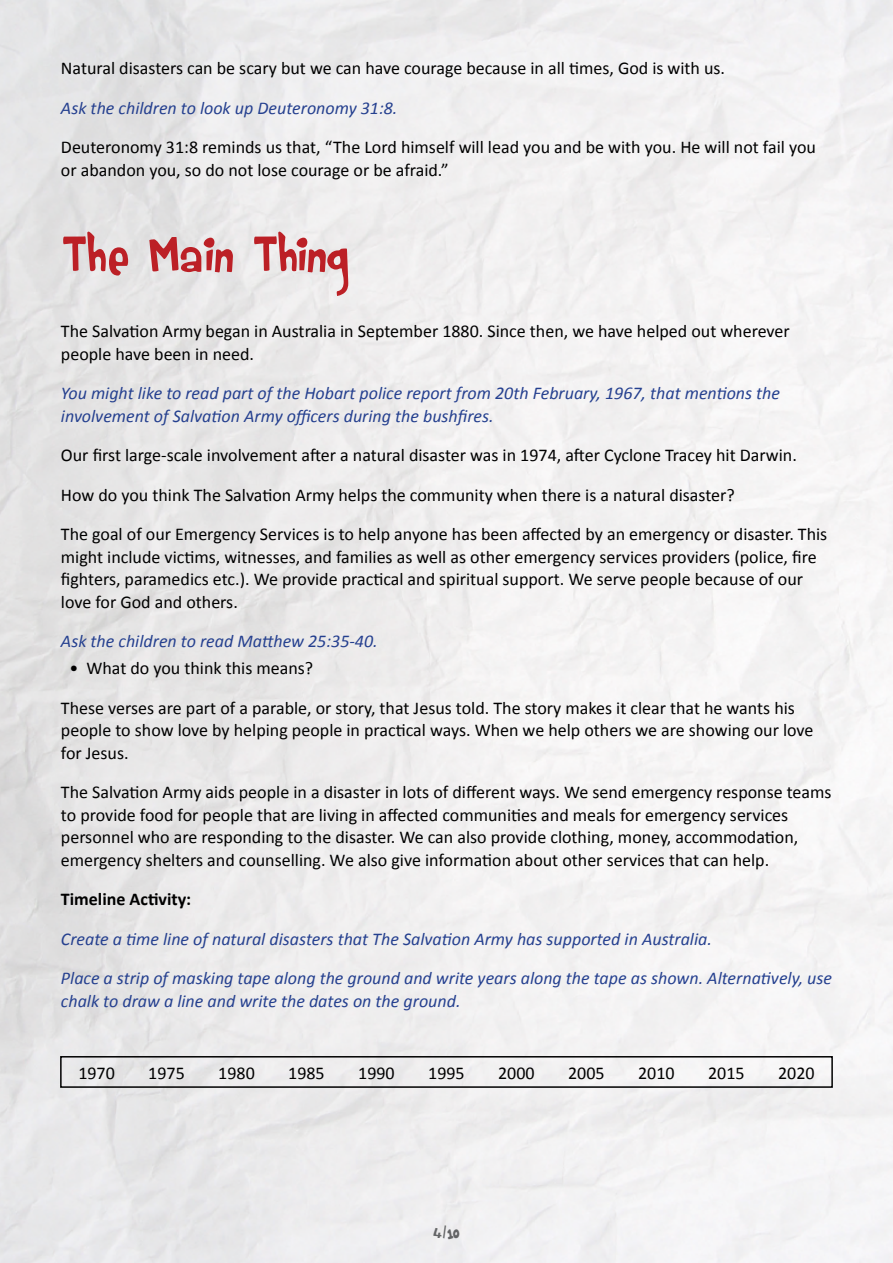
<style>
.page{position:relative;width:893px;height:1263px;background:#fff}
.page>*{position:absolute;margin:0;border:0;box-sizing:border-box;transform-origin:0 0}
.t1{font:54px "DK Rumpelstiltskin";letter-spacing:-.05em;color:#bc2026}
.t2{font:18px/22.5px "Calibri";color:#000}
.t3{font:italic 18px/22.5px "Calibri";color:#25408f}
.t4{font:700 18px "Calibri";color:#000}
.t5{font:18px "DK Rumpelstiltskin";color:#636466}
</style>
<div class="page">
<div style="left:60px;top:1056px;width:773px;height:32px;border:2px solid #000"></div>
<p class="t2" style="left:61px;top:57px;width:666px">Natural disasters can be scary but we can have courage because in all times, God is with us.</p>
<p class="t3" style="left:61px;top:96px;width:338px">Ask the children to look up Deuteronomy 31:8.</p>
<p class="t2" style="left:61px;top:136px;width:756px">Deuteronomy 31:8 reminds us that, “The Lord himself will lead you and be with you. He will not fail you or abandon you, so do not lose courage or be afraid.”</p>
<h1 class="t1" style="left:61px;top:220px;width:291px">The Main Thing</h1>
<p class="t2" style="left:61px;top:320px;width:730px">The Salvation Army began in Australia in September 1880. Since then, we have helped out wherever people have been in need.</p>
<p class="t3" style="left:61px;top:381px;width:721px">You might like to read part of the Hobart police report from 20th February, 1967, that mentions the involvement of Salvation Army officers during the bushfires.</p>
<p class="t2" style="left:61px;top:436px;width:768px;line-height:39.5px">Our first large-scale involvement after a natural disaster was in 1974, after Cyclone Tracey hit Darwin.<br>How do you think The Salvation Army helps the community when there is a natural disaster?<br>The goal of our Emergency Services is to help anyone has been affected by an emergency or disaster. This</p>
<p class="t2" style="left:61px;top:546px;width:757px">might include victims, witnesses, and families as well as other emergency services providers (police, fire fighters, paramedics etc.). We provide practical and spiritual support. We serve people because of our love for God and others.</p>
<p class="t3" style="left:61px;top:629px;width:318px">Ask the children to read Matthew 25:35-40.</p>
<p class="t2" style="left:61px;top:648px;width:735px;line-height:39.5px;text-indent:8px">• What do you think this means?<br>These verses are part of a parable, or story, that Jesus told. The story makes it clear that he wants his</p>
<p class="t2" style="left:61px;top:719px;width:754px">people to show love by helping people in practical ways. When we help others we are showing our love for Jesus.</p>
<p class="t2" style="left:61px;top:781px;width:772px">The Salvation Army aids people in a disaster in lots of different ways. We send emergency response teams to provide food for people that are living in affected communities and meals for emergency services personnel who are responding to the disaster. We can also provide clothing, money, accommodation, emergency shelters and counselling. We also give information about other services that can help.</p>
<p class="t4" style="left:61px;top:888px;width:132px">Timeline Activity:</p>
<p class="t3" style="left:61px;top:918px;width:773px;line-height:39.5px">Create a time line of natural disasters that The Salvation Army has supported in Australia.<br>Place a strip of masking tape along the ground and write years along the tape as shown. Alternatively, use</p>
<p class="t3" style="left:61px;top:989px;width:401px">chalk to draw a line and write the dates on the ground.</p>
<p class="t2" style="left:78px;top:1061px;width:38px">1970</p>
<p class="t2" style="left:148px;top:1061px;width:38px">1975</p>
<p class="t2" style="left:218px;top:1061px;width:38px">1980</p>
<p class="t2" style="left:288px;top:1061px;width:38px">1985</p>
<p class="t2" style="left:358px;top:1061px;width:38px">1990</p>
<p class="t2" style="left:428px;top:1061px;width:38px">1995</p>
<p class="t2" style="left:498px;top:1061px;width:38px">2000</p>
<p class="t2" style="left:568px;top:1061px;width:38px">2005</p>
<p class="t2" style="left:638px;top:1061px;width:38px">2010</p>
<p class="t2" style="left:708px;top:1061px;width:38px">2015</p>
<p class="t2" style="left:778px;top:1061px;width:38px">2020</p>
<p class="t5" style="left:433px;top:1221px;width:29px">4/10</p>
</div>
